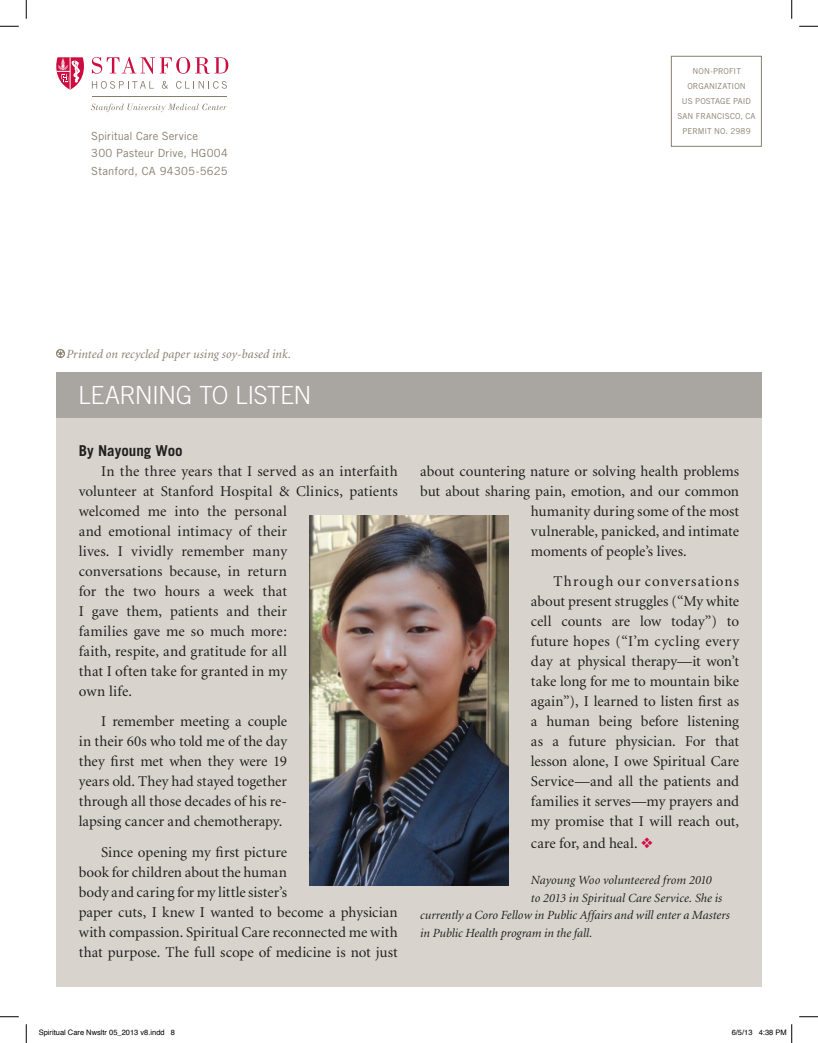
<style>
.page{position:relative;width:818px;height:1043px;background:#fff}
.page>*{position:absolute;margin:0;border:0;box-sizing:border-box;transform-origin:0 0}
.t1{font:300 25px "Trade Gothic";color:#fff}
.t2{font:15px/20px "Minion";color:#231f20}
.t3{font:700 15px "Trade Gothic";color:#231f20}
.t4{font:italic 12.5px "Minion";color:#231f20}
.t5{font:italic 12.5px "Minion";letter-spacing:.01em;color:#887f6f}
.t6{font:11.25px/17.5px "Trade Gothic";letter-spacing:.015em;color:#887f6f}
.t7{font:8.12px/15px "Trade Gothic";letter-spacing:.01em;color:#887f6f}
.t8{font:7.5px "Helvetica";color:#000}
.s1{color:#d20d44}
</style>
<div class="page">
<svg style="left:91px;top:104px;width:135px;height:8px"></svg>
<hr style="left:92px;top:96px;width:134px;height:1px;background:#887d6d">
<svg style="left:56px;top:56px;width:172px;height:34px"></svg>
<div style="left:671px;top:56px;width:90px;height:91px;border:1px solid #887f6f"></div>
<div style="left:56px;top:372px;width:705px;height:614px;background:#d8d4cd"></div>
<div style="left:56px;top:372px;width:705px;height:45px;background:#a9a5a0"></div>
<svg style="left:56px;top:349px;width:9px;height:9px"></svg>
<img style="left:309px;top:515px;width:199px;height:370px">
<svg style="left:0;top:25px;width:19px;height:2px"></svg>
<svg style="left:799px;top:25px;width:19px;height:2px"></svg>
<svg style="left:0;top:1016px;width:19px;height:1px"></svg>
<svg style="left:799px;top:1016px;width:19px;height:1px"></svg>
<svg style="left:25px;top:0;width:2px;height:19px"></svg>
<svg style="left:25px;top:1024px;width:2px;height:18px"></svg>
<svg style="left:791px;top:0;width:1px;height:19px"></svg>
<svg style="left:791px;top:1024px;width:1px;height:18px"></svg>
<p class="t6" style="left:91px;top:127px;width:138px">SPIRITUAL CARE SERVICE<br>300 PASTEUR DRIVE, HG004<br>STANFORD, CA 94305-5625</p>
<p class="t7" style="left:687px;top:64px;width:55px;text-indent:5px">NON-PROFIT<br>ORGAN</p>
<p class="t7" style="left:714px;top:79px;width:31px">IZATION</p>
<p class="t7" style="left:682px;top:94px;width:71px">US POSTAG E PAI D</p>
<p class="t7" style="left:677px;top:109px;width:35px">SAN FRANC</p>
<p class="t7" style="left:682px;top:109px;width:75px;text-indent:40px">ISCO, CA<br>PERMIT NO. 2989</p>
<p class="t5" style="left:66px;top:347px;width:226px">Printed on recycled paper using soy-based ink.</p>
<h1 class="t1" style="left:78px;top:380px;width:27px">LEARNIN</h1>
<h1 class="t1" style="left:176px;top:380px;width:85px">G TO LISTEN</h1>
<p class="t3" style="left:79px;top:441px;width:105px">By Nayoung Woo</p>
<p class="t2" style="left:79px;top:462px;width:320px;text-indent:22px">In the three years that I served as an interfaith volunteer at Stanford Hospital &amp; Clinics, patients welcomed me into the personal<br>and emotional intimacy of their<br>lives. I vividly remember many<br>conversations because, in return<br>for the two hours a week that<br>I gave them, patients and their<br>families gave me so much more:<br>faith, respite, and gratitude for all<br>that I often take for granted in my<br>own life.</p>
<p class="t2" style="left:79px;top:712px;width:210px;text-align:justify;text-indent:22px">I remember meeting a couple in their 60s who told me of the day they first met when they were 19 years old. They had stayed together through all those decades of his re&shy;lapsing cancer and chemotherapy.</p>
<p class="t2" style="left:79px;top:842px;width:320px;text-indent:22px">Since opening my first picture<br>book for children about the human<br>body and caring for my little sister’s<br>paper cuts, I knew I wanted to become a physician with compassion. Spiritual Care reconnected me with that purpose. The full scope of medicine is not just</p>
<p class="t2" style="left:420px;top:462px;width:320px">about countering nature or solving health problems</p>
<p class="t2" style="left:420px;top:482px;width:320px">but about sharing pain, emotion, and our common</p>
<p class="t2" style="left:531px;top:502px;width:210px">humanity during some of the most</p>
<p class="t2" style="left:531px;top:522px;width:210px">vulnerable, panicked, and intimate</p>
<p class="t2" style="left:531px;top:542px;width:157px">moments of people’s lives.</p>
<p class="t2" style="left:531px;top:572px;width:210px;text-align:justify;text-indent:22px">Through our conversations about present struggles (“My white cell counts are low today”) to future hopes (“I’m cycling every day at physical therapy—it won’t take long for me to mountain bike again”), I learned to listen first as a human being before listening as a future physician. For that lesson alone, I owe Spiritual Care Service—and all the patients and families it serves—my prayers and my promise that I will reach out, care for, and heal. <span class="s1">❖</span></p>
<p class="t4" style="left:531px;top:874px;width:182px">Nayoung Woo volunteered from 2010</p>
<p class="t4" style="left:531px;top:891px;width:193px">to 2013 in Spiritual Care Service. She is</p>
<p class="t4" style="left:420px;top:909px;width:311px">currently a Coro Fellow in Public Affairs and will enter a Masters</p>
<p class="t4" style="left:420px;top:926px;width:174px">in Public Health program in the fall.</p>
<p class="t8" style="left:39px;top:1027px;width:138px">Spiritual Care Nwsltr 05_2013 v8.indd 8</p>
<p class="t8" style="left:731px;top:1027px;width:57px">6/5/13 4:38 PM</p>
</div>
